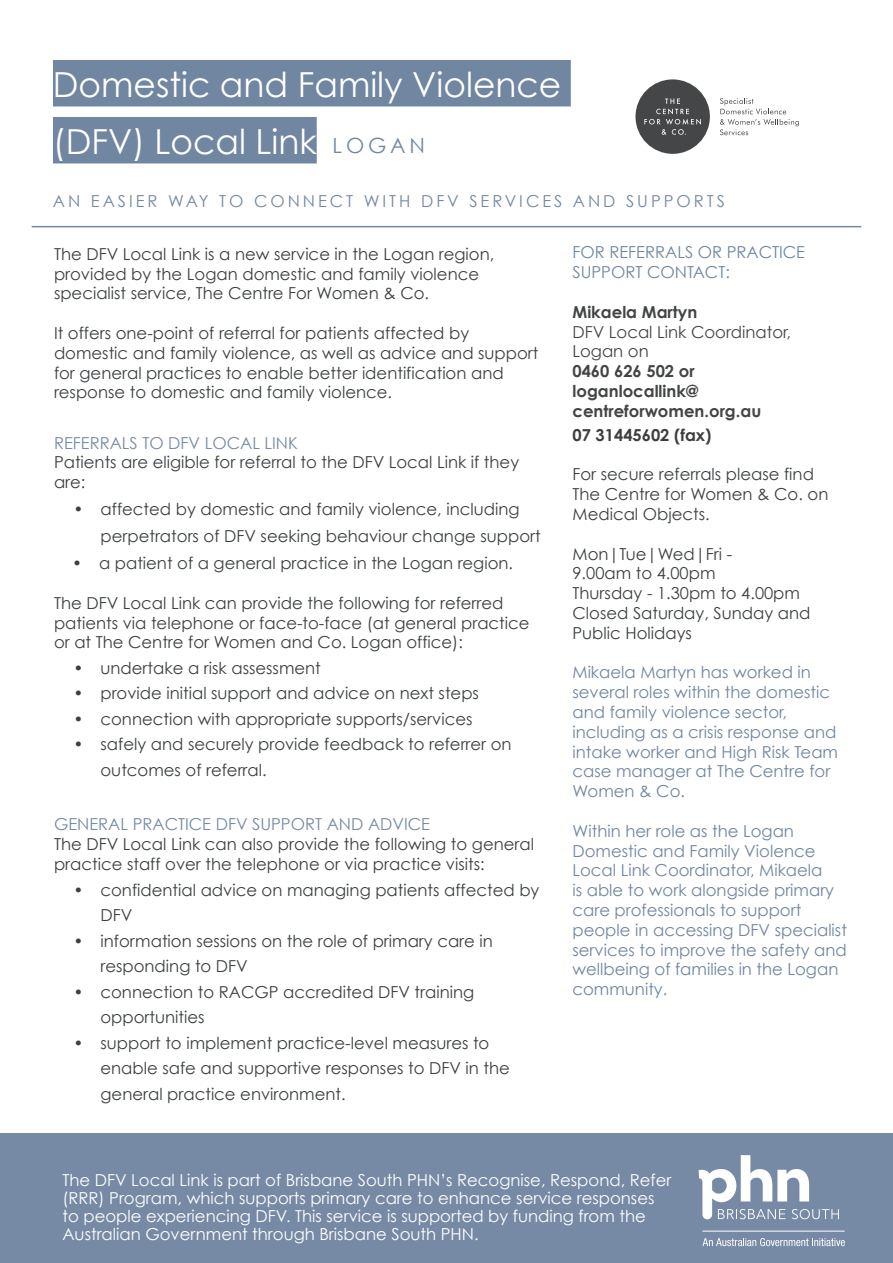
<style>
.page{position:relative;width:893px;height:1263px;background:#fff}
.page>*{position:absolute;margin:0;border:0;box-sizing:border-box;transform-origin:0 0}
.t1{font:34.5px "Century Gothic";color:#fff}
.t2{font:21px "Century Gothic";letter-spacing:.18em;color:#7288a2}
.t3{font:16.5px/19.8px "Century Gothic";color:#3c4042}
.t4{font:16.5px/19.8px "Century Gothic";color:#7086a1}
.t5{font:16.5px/18px "Century Gothic";color:#fff}
.t6{font:700 16.5px "Century Gothic";color:#434545}
.t7{font:16.5px "Century Gothic";color:#768aa6}
.t8{font:16.5px "Century Gothic";letter-spacing:.18em;color:#7288a2}
.t9{font:16.5px "Century Gothic";color:#434545}
.t10{font:700 16.5px "Century Gothic Pro";color:#3e3e3f}
</style>
<div class="page">
<div style="left:0;top:1132px;width:893px;height:131px;background:#768aa6"></div>
<div style="left:53px;top:60px;width:518px;height:46px;background:#7086a1"></div>
<div style="left:53px;top:117px;width:264px;height:46px;background:#7086a1"></div>
<div style="left:635px;top:79px;width:75px;height:75px;background:#454647;border-radius:50%"></div>
<svg style="left:644px;top:99px;width:57px;height:36px"></svg>
<svg style="left:720px;top:98px;width:79px;height:37px"></svg>
<svg style="left:699px;top:1155px;width:140px;height:64px"></svg>
<svg style="left:702px;top:1238px;width:143px;height:8px"></svg>
<hr style="left:702px;top:1231px;width:143px;height:1px;background:#fff">
<hr style="left:32px;top:226px;width:829px;height:1px;background:#7288a3">
<p class="t1" style="left:53px;top:63px;width:510px">Domestic and Family Violence</p>
<p class="t1" style="left:53px;top:120px;width:265px">(DFV) Local Link</p>
<p class="t8" style="left:53px;top:191px;width:674px">AN EASIER WAY TO CONNECT WITH DFV SERVICES AND SUPPORTS</p>
<p class="t2" style="left:333px;top:132px;width:94px">LOGAN</p>
<p class="t3" style="left:54px;top:244px;width:442px">The DFV Local Link is a new service in the Logan region, provided by the Logan domestic and family violence specialist service, The Centre For Women &amp; Co.</p>
<p class="t3" style="left:54px;top:323px;width:486px">It offers one-point of referral for patients affected by domestic and family violence, as well as advice and support for general practices to enable better identification and response to domestic and family violence.</p>
<p class="t7" style="left:54px;top:432px;width:245px">REFERRALS TO DFV LOCAL LINK</p>
<p class="t3" style="left:54px;top:452px;width:467px">Patients are eligible for referral to the DFV Local Link if they are:</p>
<p class="t3" style="left:100px;top:495px;width:442px;line-height:27px;text-indent:-27px">• affected by domestic and family violence, including perpetrators of DFV seeking behaviour change support</p>
<p class="t3" style="left:72px;top:553px;width:443px">• a patient of a general practice in the Logan region.</p>
<p class="t3" style="left:54px;top:593px;width:477px">The DFV Local Link can provide the following for referred patients via telephone or face-to-face (at general practice or at The Centre for Women and Co. Logan office):</p>
<p class="t3" style="left:73px;top:658px;width:249px">• undertake a risk assessment</p>
<p class="t3" style="left:73px;top:683px;width:407px">• provide initial support and advice on next steps</p>
<p class="t3" style="left:73px;top:709px;width:400px">• connection with appropriate supports/services</p>
<p class="t3" style="left:100px;top:731px;width:413px;line-height:25.5px;text-indent:-27px">• safely and securely provide feedback to referrer on outcomes of referral.</p>
<p class="t7" style="left:54px;top:814px;width:378px">GENERAL PRACTICE DFV SUPPORT AND ADVICE</p>
<p class="t3" style="left:54px;top:834px;width:482px">The DFV Local Link can also provide the following to general practice staff over the telephone or via practice visits:</p>
<p class="t3" style="left:100px;top:877px;width:440px;line-height:25.5px;text-indent:-27px">• confidential advice on managing patients affected by<br>DFV</p>
<p class="t3" style="left:100px;top:928px;width:394px;line-height:25.5px;text-indent:-27px">• information sessions on the role of primary care in responding to DFV</p>
<p class="t3" style="left:100px;top:979px;width:375px;line-height:25.5px;text-indent:-27px">• connection to RACGP accredited DFV training opportunities</p>
<p class="t3" style="left:100px;top:1030px;width:411px;line-height:25.5px;text-indent:-27px">• support to implement practice-level measures to enable safe and supportive responses to DFV in the general practice environment.</p>
<p class="t4" style="left:572px;top:242px;width:234px">FOR REFERRALS OR PRACTICE<br>SUPPORT CONTACT:</p>
<p class="t6" style="left:572px;top:299px;width:126px">Mikaela Martyn</p>
<p class="t9" style="left:572px;top:321px;width:220px">DFV Local Link Coordinator,</p>
<p class="t9" style="left:572px;top:341px;width:78px">Logan on</p>
<p class="t6" style="left:572px;top:359px;width:124px">0460 626 502 or</p>
<p class="t6" style="left:572px;top:378px;width:127px">loganlocallink@</p>
<p class="t6" style="left:572px;top:398px;width:190px">centreforwomen.org.au</p>
<p class="t10" style="left:572px;top:424px;width:140px">07 31445602 (fax)</p>
<p class="t3" style="left:572px;top:464px;width:257px">For secure referrals please find<br>The Centre for Women &amp; Co. on<br>Medical Objects.</p>
<p class="t3" style="left:572px;top:543px;width:161px">Mon|Tue|Wed|Fri -</p>
<p class="t3" style="left:572px;top:563px;width:145px">9.00am to 4.00pm</p>
<p class="t3" style="left:572px;top:583px;width:229px">Thursday - 1.30pm to 4.00pm</p>
<p class="t3" style="left:572px;top:603px;width:239px">Closed Saturday, Sunday and</p>
<p class="t3" style="left:572px;top:623px;width:121px">Public Holidays</p>
<p class="t4" style="left:572px;top:662px;width:267px">Mikaela Martyn has worked in several roles within the domestic and family violence sector, including as a crisis response and intake worker and High Risk Team case manager at The Centre for<br>Women &amp; Co.</p>
<p class="t4" style="left:572px;top:821px;width:276px">Within her role as the Logan<br>Domestic and Family Violence<br>Local Link Coordinator, Mikaela<br>is able to work alongside primary care professionals to support people in accessing DFV specialist services to improve the safety and wellbeing of families in the Logan community.</p>
<p class="t5" style="left:62px;top:1170px;width:610px">The DFV Local Link is part of Brisbane South PHN’s Recognise, Respond, Refer (RRR) Program, which supports primary care to enhance service responses to people experiencing DFV. This service is supported by funding from the Australian Government through Brisbane South PHN.</p>
</div>
